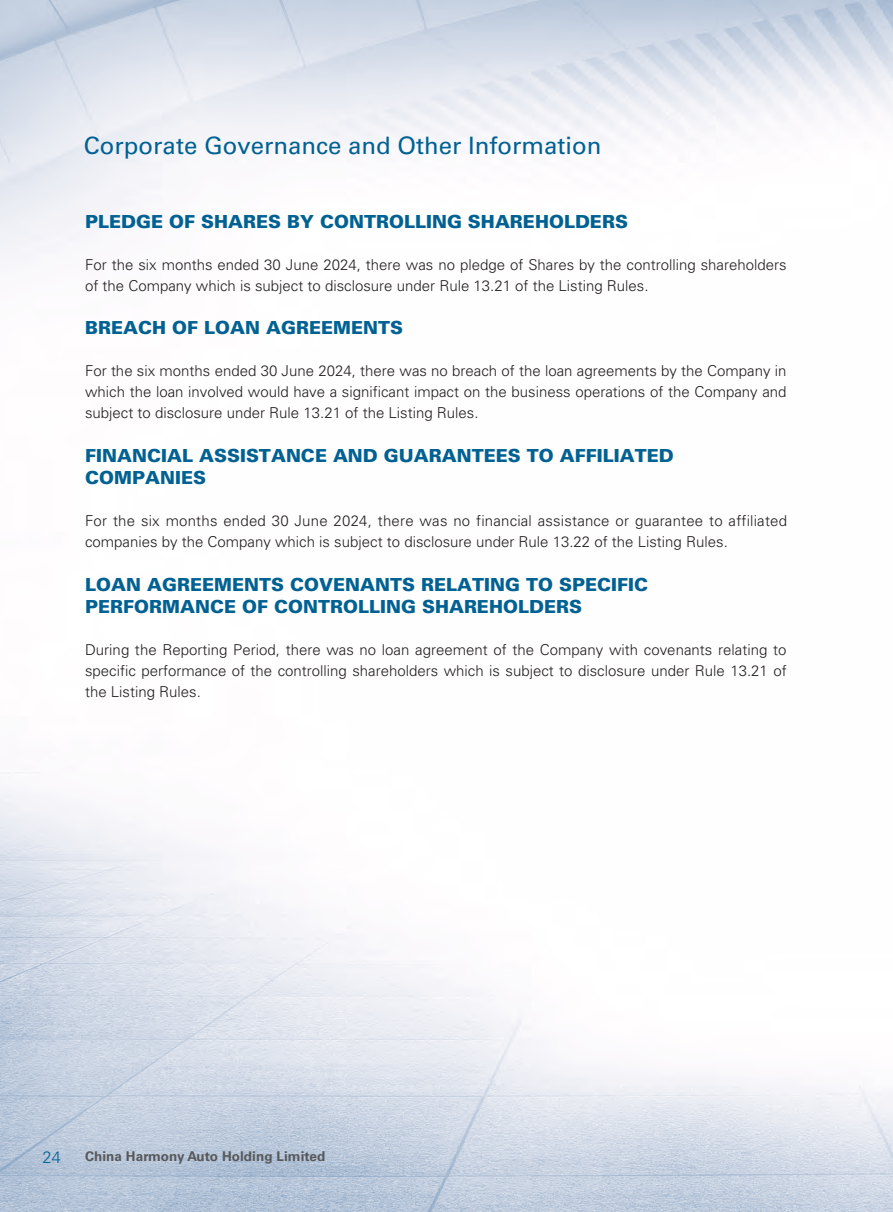
<style>
.page{position:relative;width:893px;height:1212px;background:#fff}
.page>*{position:absolute;margin:0;border:0;box-sizing:border-box;transform-origin:0 0}
.t1{font:24px "Univers LT Std";color:#006192}
.t2{font:900 18px/22.5px "Univers LT Std";color:#006192}
.t3{font:300 16.5px "Univers LT Std";color:#006192}
.t4{font:300 15px/21px "Univers LT Std";color:#231f20}
.t5{font:700 13.5px "Univers LT Std";letter-spacing:.005em;color:#57585a}
</style>
<div class="page">
<img style="left:0;top:0;width:893px;height:1212px">
<h1 class="t1" style="left:84px;top:131px;width:519px">Corporate Governance and Other Information</h1>
<p class="t2" style="left:85px;top:210px;width:544px">PLEDGE OF SHARES BY CONTROLLING SHAREHOLDERS</p>
<p class="t4" style="left:85px;top:254px;width:703px">For the six months ended 30 June 2024, there was no pledge of Shares by the controlling shareholders of the Company which is subject to disclosure under Rule 13.21 of the Listing Rules.</p>
<p class="t2" style="left:85px;top:316px;width:319px">BREACH OF LOAN AGREEMENTS</p>
<p class="t4" style="left:85px;top:360px;width:703px;text-align:justify">For the six months ended 30 June 2024, there was no breach of the loan agreements by the Company in which the loan involved would have a significant impact on the business operations of the Company and subject to disclosure under Rule 13.21 of the Listing Rules.</p>
<p class="t2" style="left:85px;top:444px;width:590px">FINANCIAL ASSISTANCE AND GUARANTEES TO AFFILIATED<br>COMPANIES</p>
<p class="t4" style="left:85px;top:510px;width:703px">For the six months ended 30 June 2024, there was no financial assistance or guarantee to affiliated companies by the Company which is subject to disclosure under Rule 13.22 of the Listing Rules.</p>
<p class="t2" style="left:85px;top:573px;width:564px">LOAN AGREEMENTS COVENANTS RELATING TO SPECIFIC<br>PERFORMANCE OF CONTROLLING SHAREHOLDERS</p>
<p class="t4" style="left:85px;top:639px;width:703px;text-align:justify">During the Reporting Period, there was no loan agreement of the Company with covenants relating to specific performance of the controlling shareholders which is subject to disclosure under Rule 13.21 of the Listing Rules.</p>
<p class="t3" style="left:43px;top:1147px;width:20px">24</p>
<p class="t5" style="left:85px;top:1148px;width:242px">China Harmony Auto Holding Limited</p>
</div>
